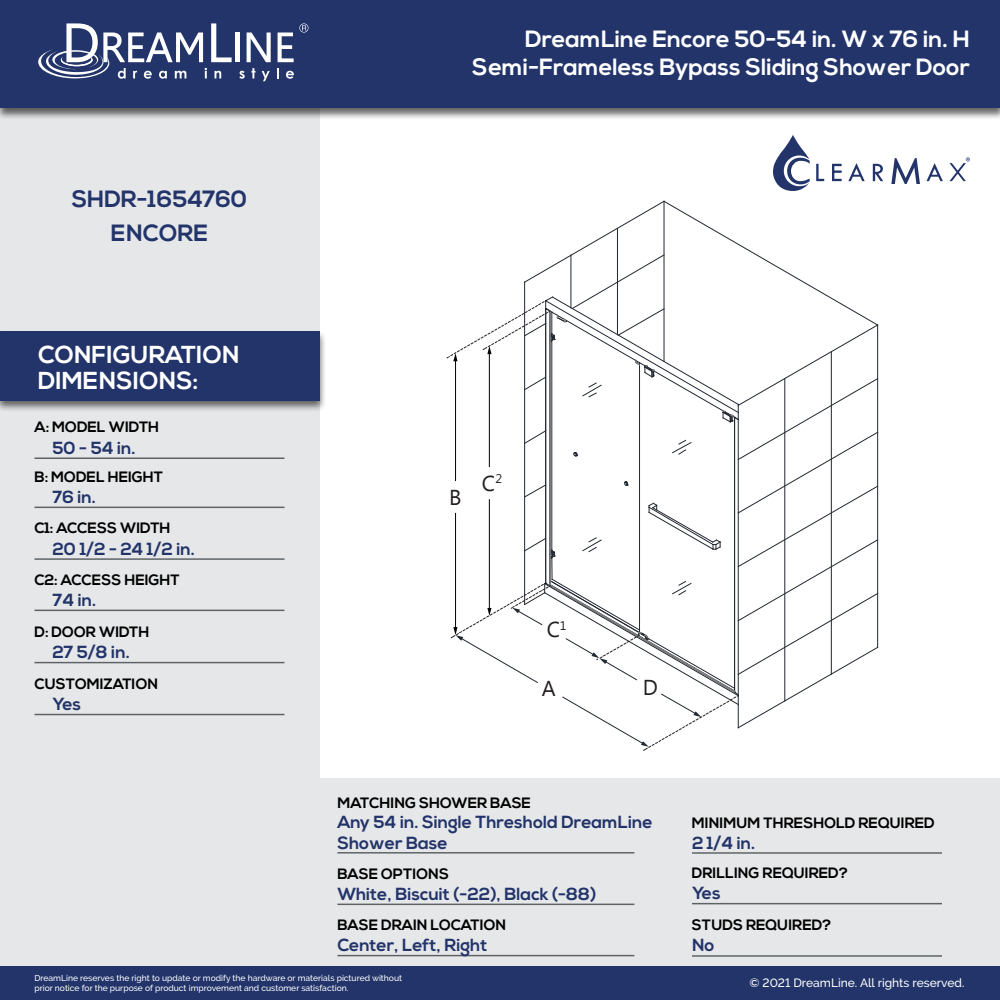
<style>
.page{position:relative;width:1000px;height:1000px;background:#fff}
.page>*{position:absolute;margin:0;border:0;box-sizing:border-box;transform-origin:0 0}
.t1{font:700 24.5px/26px "Nexa";color:#fff}
.t2{font:700 23.5px/28.2px "Nexa";color:#fff;text-align:right}
.t3{font:700 23.5px/33.4px "Nexa";color:#22346a;text-align:center}
.t4{font:21.55px "Microsoft New Tai Lue";color:#231f20}
.t5{font:700 17.5px/21px "Nexa";color:#22346a}
.t6{font:700 15px "Nexa";color:#000}
.t7{font:500 12px "Raleway";color:#fff}
.t8{font:500 8.5px/10.2px "Raleway";color:#fff}
</style>
<div class="page">
<div style="left:0;top:0;width:320px;height:1000px;background:#e6e7e8"></div>
<div style="left:0;top:330px;width:326px;height:83px;background:#000;opacity:.57"></div>
<div style="left:0;top:332px;width:320px;height:69px;background:#22346a"></div>
<div style="left:0;top:0;width:1000px;height:120px;background:#000;opacity:.6"></div>
<div style="left:0;top:0;width:1000px;height:108px;background:#22346a"></div>
<div style="left:320px;top:779px;width:680px;height:221px;background:#e6e7e8"></div>
<div style="left:0;top:966px;width:1000px;height:34px;background:#22346a"></div>
<svg style="left:239px;top:71px;width:6px;height:8px"></svg>
<svg style="left:251px;top:68px;width:4px;height:10px"></svg>
<svg style="left:262px;top:71px;width:8px;height:10px"></svg>
<svg style="left:277px;top:68px;width:2px;height:10px"></svg>
<svg style="left:286px;top:71px;width:8px;height:8px"></svg>
<svg style="left:38px;top:23px;width:194px;height:56px"></svg>
<hr style="left:236px;top:33px;width:4px;height:29px;background:#fff">
<svg style="left:247px;top:33px;width:24px;height:29px"></svg>
<svg style="left:278px;top:23px;width:30px;height:39px"></svg>
<hr style="left:878px;top:325px;width:1px;height:322px;background:#222831">
<svg style="left:447px;top:201px;width:431px;height:550px"></svg>
<hr style="left:34px;top:458px;width:250px;height:1px;background:#5c6266">
<hr style="left:34px;top:507px;width:250px;height:1px;background:#5c6266">
<hr style="left:34px;top:558px;width:250px;height:2px;background:#5c6266">
<hr style="left:34px;top:610px;width:250px;height:1px;background:#5c6266">
<hr style="left:34px;top:662px;width:250px;height:1px;background:#5c6266">
<hr style="left:34px;top:714px;width:250px;height:1px;background:#5c6266">
<hr style="left:692px;top:852px;width:250px;height:2px;background:#5c6266">
<hr style="left:337px;top:955px;width:297px;height:1px;background:#5c6266">
<hr style="left:692px;top:903px;width:250px;height:1px;background:#5c6266">
<hr style="left:692px;top:955px;width:250px;height:2px;background:#5c6266">
<hr style="left:337px;top:852px;width:297px;height:2px;background:#5c6266">
<hr style="left:337px;top:904px;width:297px;height:1px;background:#5c6266">
<svg style="left:816px;top:164px;width:8px;height:17px"></svg>
<svg style="left:832px;top:164px;width:10px;height:17px"></svg>
<svg style="left:848px;top:163px;width:17px;height:18px"></svg>
<svg style="left:927px;top:163px;width:16px;height:18px"></svg>
<svg style="left:873px;top:164px;width:10px;height:17px"></svg>
<svg style="left:773px;top:135px;width:37px;height:56px"></svg>
<svg style="left:891px;top:158px;width:29px;height:26px"></svg>
<svg style="left:949px;top:157px;width:21px;height:24px"></svg>
<h2 class="t3" style="left:72px;top:183px;width:177px">SHDR-1654760<br>ENCORE</h2>
<h1 class="t1" style="left:38px;top:342px;width:203px">CONFIGURATION<br>DIMENSIONS:</h1>
<p class="t6" style="left:34px;top:419px;width:126px">A: MODEL WIDTH</p>
<p class="t6" style="left:34px;top:468px;width:130px">B: MODEL HEIGHT</p>
<p class="t5" style="left:52px;top:438px;width:85px">50 - 54 in.</p>
<p class="t5" style="left:52px;top:487px;width:45px">76 in.</p>
<p class="t6" style="left:34px;top:519px;width:138px">C1: ACCESS WIDTH</p>
<p class="t6" style="left:34px;top:571px;width:147px">C2: ACCESS HEIGHT</p>
<p class="t5" style="left:52px;top:539px;width:144px">20 1/2 - 24 1/2 in.</p>
<p class="t5" style="left:52px;top:590px;width:46px">74 in.</p>
<p class="t6" style="left:34px;top:623px;width:116px">D: DOOR WIDTH</p>
<p class="t5" style="left:52px;top:642px;width:79px">27 5/8 in.</p>
<p class="t6" style="left:34px;top:675px;width:125px">CUSTOMIZATION</p>
<p class="t5" style="left:52px;top:694px;width:30px">Yes</p>
<h2 class="t2" style="left:472px;top:25px;width:499px">DreamLine Encore 50-54 in. W x 76 in. H<br>Semi-Frameless Bypass Sliding Shower Door</h2>
<h3 class="t4" style="left:449px;top:485px;width:14px">B</h3>
<h3 class="t4" style="left:482px;top:471px;width:22px">C<sup>2</sup></h3>
<h3 class="t4" style="left:547px;top:617px;width:21px">C<sup>1</sup></h3>
<h3 class="t4" style="left:542px;top:676px;width:15px">A</h3>
<h3 class="t4" style="left:643px;top:675px;width:17px">D</h3>
<p class="t6" style="left:337px;top:794px;width:195px">MATCHING SHOWER BASE</p>
<p class="t5" style="left:337px;top:812px;width:317px">Any 54 in. Single Threshold DreamLine<br>Shower Base</p>
<p class="t5" style="left:337px;top:884px;width:260px">White, Biscuit (-22), Black (-88)</p>
<p class="t6" style="left:337px;top:865px;width:113px">BASE OPTIONS</p>
<p class="t6" style="left:337px;top:916px;width:170px">BASE DRAIN LOCATION</p>
<p class="t5" style="left:337px;top:936px;width:151px">Center, Left, Right</p>
<p class="t6" style="left:692px;top:814px;width:244px">MINIMUM THRESHOLD REQUIRED</p>
<p class="t5" style="left:692px;top:833px;width:65px">2 1/4 in.</p>
<p class="t6" style="left:692px;top:864px;width:158px">DRILLING REQUIRED?</p>
<p class="t5" style="left:692px;top:883px;width:30px">Yes</p>
<p class="t5" style="left:692px;top:935px;width:24px">No</p>
<p class="t6" style="left:692px;top:916px;width:141px">STUDS REQUIRED?</p>
<p class="t8" style="left:34px;top:973px;width:369px">DreamLine reserves the right to update or modify the hardware or materials pictured without prior notice for the purpose of product improvement and customer satisfaction.</p>
<p class="t7" style="left:750px;top:976px;width:216px">© 2021 DreamLine. All rights reserved.</p>
</div>
